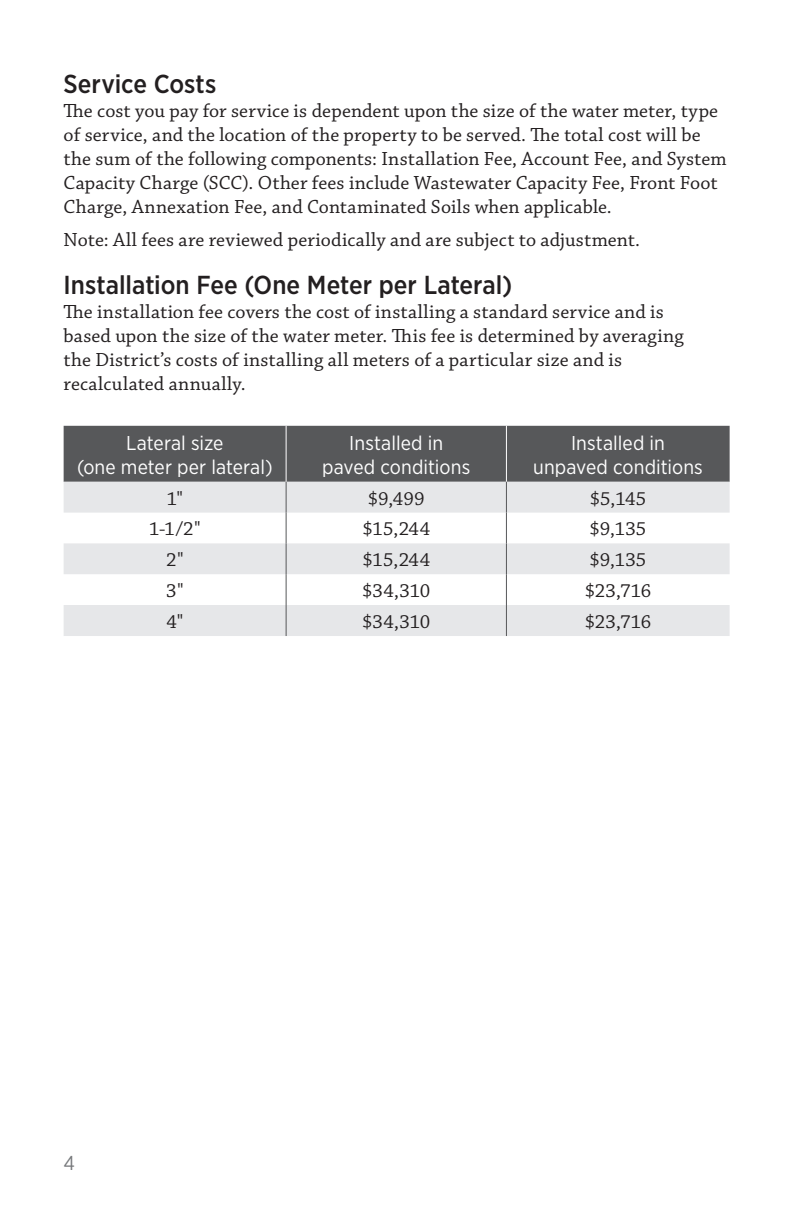
<style>
.page{position:relative;width:792px;height:1224px;background:#fff}
.page>*{position:absolute;margin:0;border:0;box-sizing:border-box;transform-origin:0 0}
.Heads{font:500 26px "Gotham Narrow";color:#231f20}
.Text{font:20px/24px "Chaparral Pro";letter-spacing:.005em;color:#231f20}
.Table_Heads{font:20px/24px "Gotham Narrow";letter-spacing:.005em;color:#fff;text-align:center}
.Table_Text{font:20px "Chaparral Pro";letter-spacing:.005em;color:#231f20}
.Page_Numbers{font:20px "Gotham Narrow";color:#76787b}
</style>
<div class="page">
<div style="left:64px;top:426px;width:666px;height:56px;background:#57585a"></div>
<svg style="left:64px;top:482px;width:666px;height:154px;fill:#e6e7e9"></svg>
<hr style="left:286px;top:426px;width:1px;height:56px;background:#fff">
<hr style="left:506px;top:426px;width:1px;height:56px;background:#fff">
<hr style="left:286px;top:482px;width:1px;height:31px;background:#57585a">
<hr style="left:506px;top:482px;width:1px;height:31px;background:#57585a">
<hr style="left:286px;top:513px;width:1px;height:30px;background:#57585a">
<hr style="left:506px;top:513px;width:1px;height:30px;background:#57585a">
<hr style="left:286px;top:543px;width:1px;height:31px;background:#57585a">
<hr style="left:506px;top:543px;width:1px;height:31px;background:#57585a">
<hr style="left:286px;top:574px;width:1px;height:31px;background:#57585a">
<hr style="left:506px;top:574px;width:1px;height:31px;background:#57585a">
<hr style="left:286px;top:605px;width:1px;height:31px;background:#57585a">
<hr style="left:506px;top:605px;width:1px;height:31px;background:#57585a">
<p class="Heads" style="left:64px;top:67px;width:154px">Service Costs</p>
<p class="Text" style="left:64px;top:99px;width:665px">The cost you pay for service is dependent upon the size of the water meter, type of service, and the location of the property to be served. The total cost will be the sum of the following components: Installation Fee, Account Fee, and System Capacity Charge (SCC). Other fees include Wastewater Capacity Fee, Front Foot Charge, Annexation Fee, and Contaminated Soils when applicable.</p>
<p class="Text" style="left:64px;top:228px;width:578px">Note: All fees are reviewed periodically and are subject to adjustment.</p>
<p class="Heads" style="left:64px;top:268px;width:450px">Installation Fee (One Meter per Lateral)</p>
<p class="Text" style="left:64px;top:300px;width:622px">The installation fee covers the cost of installing a standard service and is based upon the size of the water meter. This fee is determined by averaging the District’s costs of installing all meters of a particular size and is recalculated annually.</p>
<p class="Table_Heads" style="left:77px;top:430px;width:197px">Lateral size<br>(one meter per lateral)</p>
<p class="Table_Heads" style="left:322px;top:430px;width:149px">Installed in paved conditions</p>
<p class="Table_Heads" style="left:533px;top:430px;width:171px">Installed in unpaved conditions</p>
<p class="Table_Text" style="left:167px;top:487px;width:18px">1"</p>
<p class="Table_Text" style="left:368px;top:487px;width:58px">$9,499</p>
<p class="Table_Text" style="left:590px;top:487px;width:58px">$5,145</p>
<p class="Table_Text" style="left:149px;top:518px;width:53px">1-1/2"</p>
<p class="Table_Text" style="left:362px;top:518px;width:69px">$15,244</p>
<p class="Table_Text" style="left:590px;top:518px;width:58px">$9,135</p>
<p class="Table_Text" style="left:166px;top:549px;width:19px">2"</p>
<p class="Table_Text" style="left:362px;top:549px;width:69px">$15,244</p>
<p class="Table_Text" style="left:590px;top:549px;width:58px">$9,135</p>
<p class="Table_Text" style="left:166px;top:580px;width:19px">3"</p>
<p class="Table_Text" style="left:362px;top:580px;width:70px">$34,310</p>
<p class="Table_Text" style="left:585px;top:580px;width:68px">$23,716</p>
<p class="Table_Text" style="left:166px;top:610px;width:18px">4"</p>
<p class="Table_Text" style="left:362px;top:610px;width:70px">$34,310</p>
<p class="Table_Text" style="left:585px;top:610px;width:68px">$23,716</p>
<p class="Page_Numbers" style="left:64px;top:1151px;width:13px">4</p>
</div>
